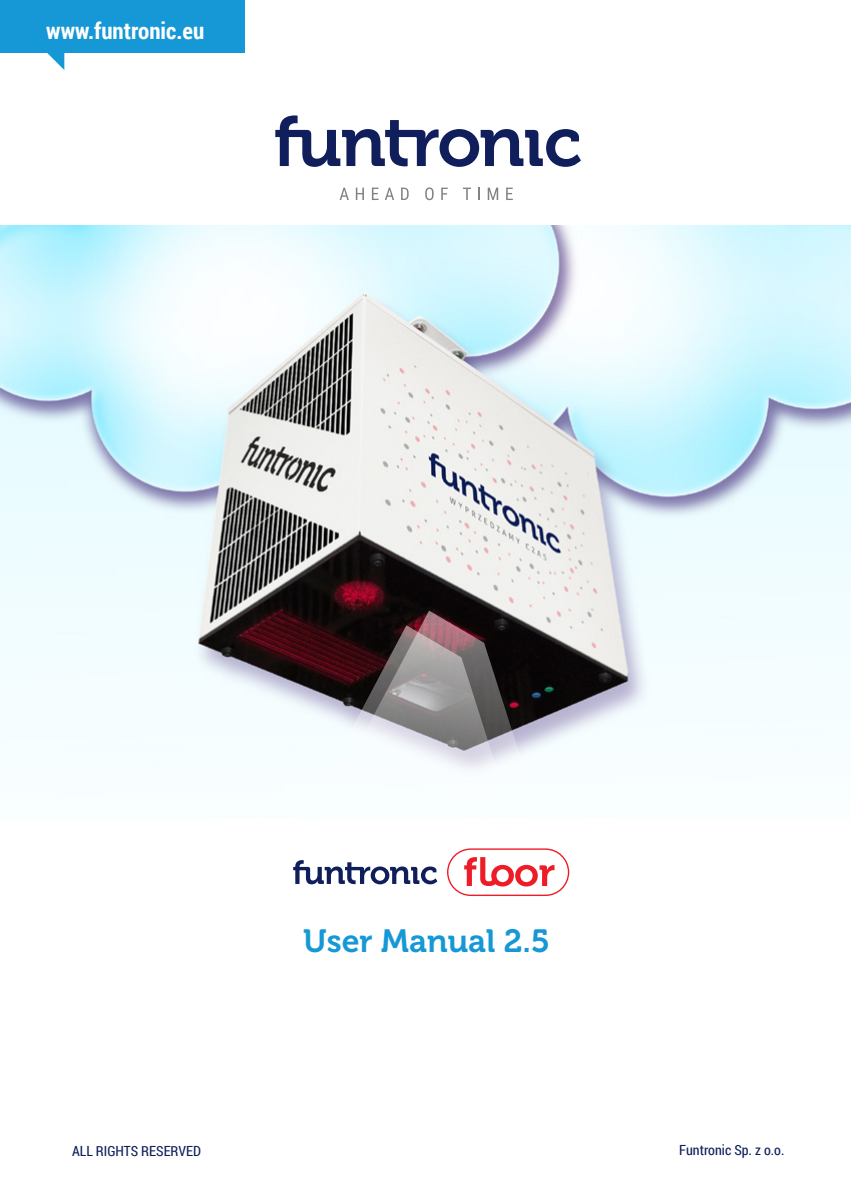
<style>
.page{position:relative;width:851px;height:1191px;background:#fff}
.page>*{position:absolute;margin:0;border:0;box-sizing:border-box;transform-origin:0 0}
.t1{font:32px "Museo 700";color:#1598d5}
.t2{font:700 23px "Roboto Condensed";color:#fff}
.t3{font:14px "Roboto Condensed";color:#101f5b}
</style>
<div class="page">
<div style="left:0;top:0;width:244px;height:53px;background:#1598d5"></div>
<svg style="left:47px;top:53px;width:17px;height:17px"></svg>
<svg style="left:339px;top:188px;width:10px;height:12px"></svg>
<svg style="left:356px;top:188px;width:8px;height:12px"></svg>
<svg style="left:372px;top:188px;width:6px;height:12px"></svg>
<svg style="left:385px;top:188px;width:9px;height:12px"></svg>
<svg style="left:401px;top:188px;width:7px;height:12px"></svg>
<svg style="left:425px;top:187px;width:8px;height:13px"></svg>
<svg style="left:441px;top:188px;width:6px;height:12px"></svg>
<svg style="left:463px;top:188px;width:8px;height:12px"></svg>
<svg style="left:478px;top:188px;width:1px;height:12px"></svg>
<svg style="left:487px;top:188px;width:11px;height:12px"></svg>
<svg style="left:506px;top:188px;width:6px;height:12px"></svg>
<svg style="left:275px;top:115px;width:305px;height:52px"></svg>
<img style="left:0;top:225px;width:850px;height:521px">
<svg style="left:310px;top:610px;width:239px;height:144px;fill:#0e0909"></svg>
<svg style="left:287px;top:625px;width:239px;height:237px"></svg>
<svg style="left:464px;top:857px;width:90px;height:29px"></svg>
<div style="left:447px;top:848px;width:122px;height:48px;border:1px solid #ed1c27;border-radius:23px"></div>
<svg style="left:293px;top:860px;width:144px;height:24px"></svg>
<h2 class="t2" style="left:46px;top:15px;width:159px">www.funtronic.eu</h2>
<p class="t3" style="left:72px;top:1140px;width:130px">ALL RIGHTS RESERVED</p>
<h1 class="t1" style="left:303px;top:923px;width:248px">User Manual 2.5</h1>
<p class="t3" style="left:679px;top:1140px;width:107px">Funtronic Sp. z o.o.</p>
</div>
